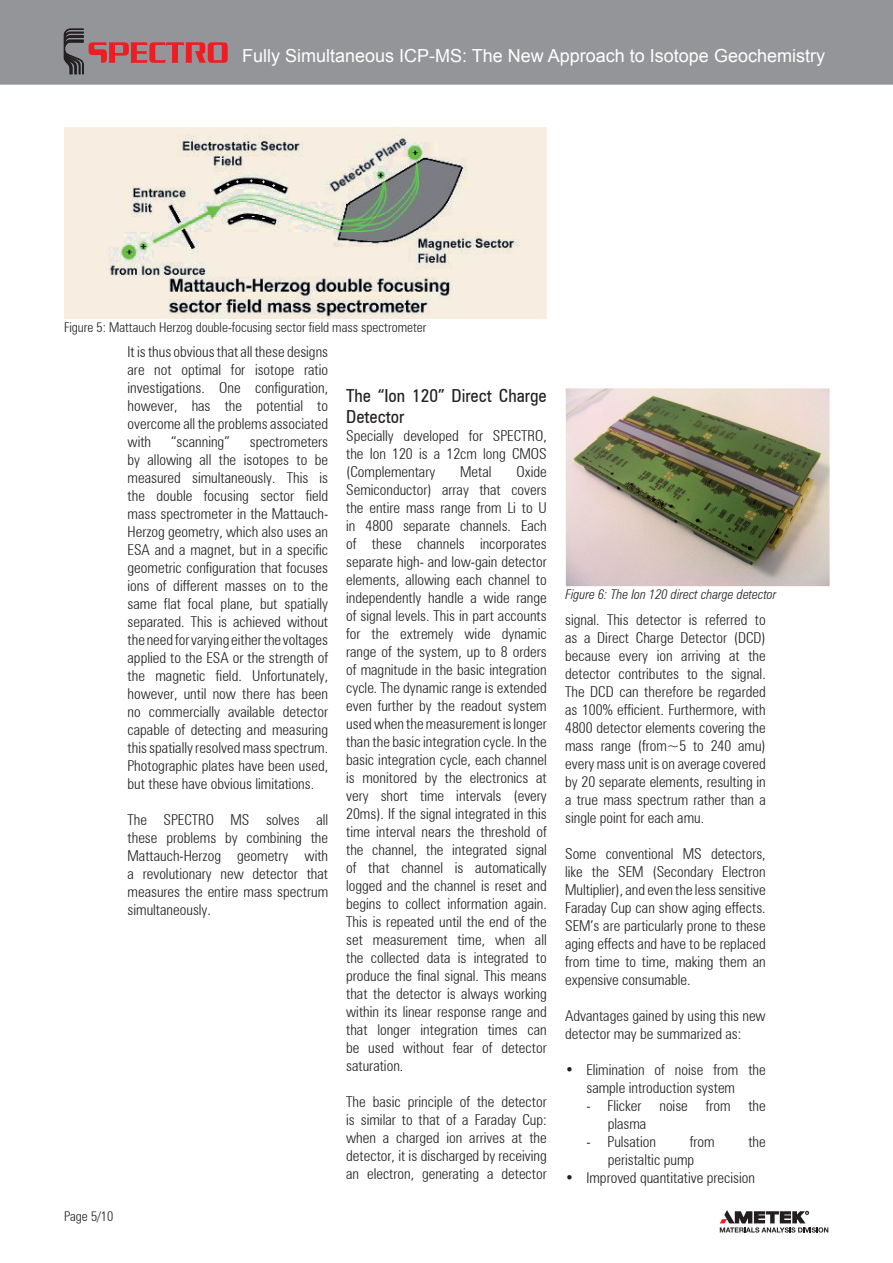
<style>
.page{position:relative;width:893px;height:1263px;background:#fff}
.page>*{position:absolute;margin:0;border:0;box-sizing:border-box;transform-origin:0 0}
.t1{font:18px "Arial";color:#fff}
.t2{font:condensed 18px/21px "Zurich BT";color:#231f20}
.t3{font:300 condensed 15px/18px "Zurich BT";color:#231f20;text-align:justify}
.t4{font:300 condensed 13.5px "Zurich BT";color:#231f20}
.t5{font:italic 300 condensed 13.5px "Zurich BT";color:#231f20}
</style>
<div class="page">
<div style="left:0;top:0;width:893px;height:85px;background:#939598"></div>
<svg style="left:720px;top:1210px;width:108px;height:22px"></svg>
<svg style="left:89px;top:42px;width:139px;height:21px;background:#c1575b"></svg>
<svg style="left:64px;top:29px;width:19px;height:45px"></svg>
<img style="left:64px;top:128px;width:483px;height:191px">
<img style="left:565px;top:388px;width:264px;height:198px">
<p class="t1" style="left:242px;top:44px;width:584px">Fully Simultaneous ICP-MS: The New Approach to Isotope Geochemistry</p>
<p class="t4" style="left:64px;top:319px;width:364px">Figure 5: Mattauch Herzog double-focusing sector field mass spectrometer</p>
<p class="t3" style="left:128px;top:343px;width:202px">It is thus obvious that all these designs are not optimal for isotope ratio investigations. One configuration, however, has the potential to overcome all the problems associated with</p>
<p class="t3" style="left:171px;top:433px;width:60px">“scanning”</p>
<p class="t3" style="left:128px;top:433px;width:202px;text-indent:122px">spectrometers by allowing all the isotopes to be measured simultaneously. This is the double focusing sector field mass spectrometer in the Mattauch-Herzog geometry, which also uses an ESA and a magnet, but in a specific geometric configuration that focuses ions of different masses on to the same flat focal plane, but spatially separated. This is achieved without the need for varying either the voltages applied to the ESA or the strength of the magnetic field. Unfortunately, however, until now there has been no commercially available detector capable of detecting and measuring this spatially resolved mass spectrum.<br>Photographic plates have been used, but these have obvious limitations.</p>
<p class="t3" style="left:128px;top:811px;width:202px">The SPECTRO MS solves all these problems by combining the Mattauch-Herzog geometry with a revolutionary new detector that measures the entire mass spectrum simultaneously.</p>
<p class="t4" style="left:64px;top:1208px;width:51px">Page 5/10</p>
<p class="t2" style="left:346px;top:385px;width:202px">The “Ion 120” Direct Charge<br>Detector</p>
<p class="t3" style="left:346px;top:427px;width:202px">Specially developed for SPECTRO, the Ion 120 is a 12cm long CMOS (Complementary</p>
<p class="t3" style="left:346px;top:463px;width:202px;text-indent:170px">Oxide Semiconductor) array that covers the entire mass range from Li to U in 4800 separate channels. Each of these channels incorporates separate high- and low-gain detector elements, allowing each channel to independently handle a wide range of signal levels. This in part accounts for the extremely wide dynamic range of the system, up to 8 orders of magnitude in the basic integration cycle. The dynamic range is extended even further by the readout system used when the measurement is longer than the basic integration cycle. In the basic integration cycle, each channel is monitored by the electronics at very short time intervals (every 20ms). If the signal integrated in this time interval nears the threshold of the channel, the integrated signal of that channel is automatically logged and the channel is reset and begins to collect information again.<br>This is repeated until the end of the set measurement time, when all the collected data is integrated to produce the final signal. This means that the detector is always working within its linear response range and that longer integration times can be used without fear of detector saturation.</p>
<p class="t3" style="left:346px;top:1093px;width:202px">The basic principle of the detector is similar to that of a Faraday Cup: when a charged ion arrives at the detector, it is discharged by receiving an electron, generating a detector</p>
<p class="t3" style="left:460px;top:463px;width:33px">Metal</p>
<p class="t5" style="left:565px;top:586px;width:213px">Figure 6: The Ion 120 direct charge detector</p>
<p class="t3" style="left:565px;top:611px;width:202px">signal. This detector is referred to as a Direct Charge Detector (DCD) because every ion arriving at the detector contributes to the signal.<br>The DCD can therefore be regarded as 100% efficient. Furthermore, with 4800 detector elements covering the mass range (from~5 to 240 amu) every mass unit is on average covered by 20 separate elements, resulting in a true mass spectrum rather than a single point for each amu.</p>
<p class="t3" style="left:565px;top:845px;width:202px">Some conventional MS detectors, like the SEM (Secondary Electron Multiplier), and even the less sensitive Faraday Cup can show aging effects.<br>SEM’s are particularly prone to these aging effects and have to be replaced from time to time, making them an expensive consumable.</p>
<p class="t3" style="left:565px;top:1007px;width:202px">Advantages gained by using this new detector may be summarized as:</p>
<p class="t3" style="left:586px;top:1061px;width:181px;text-indent:-21px">• Elimination of noise from the sample introduction system</p>
<p class="t3" style="left:608px;top:1097px;width:160px;text-indent:-21px">- Flicker noise from the plasma</p>
<p class="t3" style="left:586px;top:1133px;width:71px">- Pulsation</p>
<p class="t3" style="left:690px;top:1133px;width:26px">from</p>
<p class="t3" style="left:748px;top:1133px;width:19px">the</p>
<p class="t3" style="left:608px;top:1151px;width:88px">peristaltic pump</p>
<p class="t3" style="left:565px;top:1169px;width:191px">• Improved quantitative precision</p>
</div>
